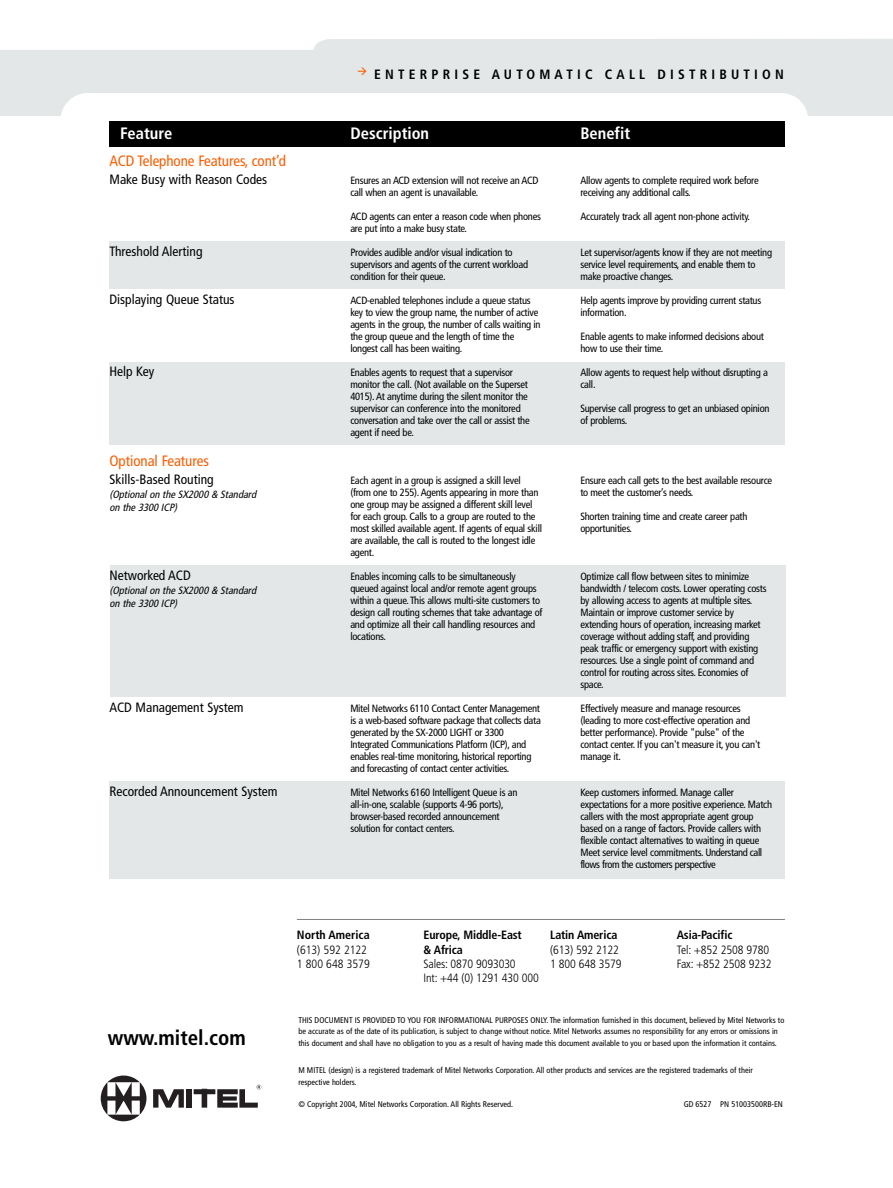
<style>
.page{position:relative;width:893px;height:1188px;background:#fff}
.page>*{position:absolute;margin:0;border:0;box-sizing:border-box;transform-origin:0 0}
.t1{font:700 condensed 21px "Frutiger";color:#000}
.t2{font:700 condensed 16.5px "Frutiger";color:#fff}
.t3{font:condensed 15px "Frutiger";letter-spacing:-.005em;color:#fa5d00}
.t4{font:condensed 13.5px "Frutiger";color:#000}
.t5{font:700 condensed 13.5px "Frutiger";letter-spacing:.31em;color:#000}
.t6{font:300 condensed 12px/14.2px "Frutiger";letter-spacing:-.01em;color:#000}
.t7{font:700 condensed 12px/14.2px "Frutiger";letter-spacing:-.01em;color:#000}
.t8{font:condensed 10.5px/12px "Frutiger";letter-spacing:-.025em;color:#000}
.t9{font:italic condensed 10.5px/13.5px "Frutiger";color:#000}
.t10{font:condensed 8.25px/11.2px "Frutiger";color:#000}
</style>
<div class="page">
<div style="left:109px;top:781px;width:676px;height:98px;background:#e3e7e8"></div>
<svg style="left:0;top:39px;width:893px;height:77px;fill:#e3e7e8"></svg>
<svg style="left:101px;top:1076px;width:45px;height:45px"></svg>
<div style="left:186px;top:1089px;width:6px;height:19px;background:#231f20"></div>
<svg style="left:153px;top:1089px;width:31px;height:19px"></svg>
<svg style="left:194px;top:1085px;width:67px;height:23px"></svg>
<hr style="left:297px;top:919px;width:488px;height:1px;background:#808080">
<div style="left:109px;top:362px;width:676px;height:83px;background:#e3e7e8"></div>
<div style="left:109px;top:241px;width:676px;height:48px;background:#e3e7e8"></div>
<div style="left:110px;top:122px;width:675px;height:25px;background:#000"></div>
<div style="left:110px;top:566px;width:675px;height:131px;background:#e3e7e8"></div>
<h2 class="t2" style="left:120px;top:127px;width:54px">Feature</h2>
<h3 class="t3" style="left:110px;top:155px;width:178px">ACD Telephone Features, cont’d</h3>
<p class="t4" style="left:110px;top:174px;width:159px">Make Busy with Reason Codes</p>
<p class="t4" style="left:110px;top:246px;width:95px">Threshold Alerting</p>
<p class="t4" style="left:110px;top:294px;width:127px">Displaying Queue Status</p>
<p class="t4" style="left:110px;top:366px;width:46px">Help Key</p>
<h3 class="t3" style="left:110px;top:455px;width:101px">Optional Features</h3>
<p class="t4" style="left:110px;top:474px;width:106px">Skills-Based Routing</p>
<p class="t9" style="left:110px;top:488px;width:150px">(Optionalon the SX2000 &amp; Standard on the 3300 ICP)</p>
<p class="t4" style="left:110px;top:570px;width:83px">Networked ACD</p>
<p class="t9" style="left:110px;top:584px;width:150px">(Optionalon the SX2000 &amp; Standard on the 3300 ICP)</p>
<p class="t4" style="left:110px;top:702px;width:136px">ACD Management System</p>
<p class="t4" style="left:110px;top:786px;width:170px">Recorded Announcement System</p>
<p class="t5" style="left:357px;top:69px;width:428px"><sup>→</sup> ENTERPRISE AUTOMATIC CALL DISTRIBUTION</p>
<h2 class="t2" style="left:350px;top:127px;width:80px">Description</h2>
<p class="t8" style="left:350px;top:175px;width:190px">Ensures an ACD extension will not receive an ACD call when an agent is unavailable.</p>
<p class="t8" style="left:350px;top:211px;width:192px">ACD agents can enter a reason code when phones are put into a make busy state.</p>
<p class="t8" style="left:350px;top:247px;width:179px">Provides audible and/or visual indication to supervisors and agents of the current workload condition for their queue.</p>
<p class="t8" style="left:350px;top:295px;width:192px">ACD-enabled telephones include a queue status key to view the group name, the number of active agents in the group, the number of calls waiting in the group queue and the length of time the longest call has been waiting.</p>
<p class="t8" style="left:350px;top:367px;width:181px">Enables agents to request that a supervisor monitor the call. (Not available on the Superset 4015).At anytime during the silent monitor the supervisor can conference into the monitored conversation and take over the call or assist the agent if need be.</p>
<p class="t8" style="left:350px;top:475px;width:193px">Each agent in a group is assigned a skill level (from one to 255). Agents appearing in more than one group may be assigned a different skill level for each group. Calls to a group are routed to the most skilled available agent. If agents of equal skill are available, the call is routed to the longest idle agent.</p>
<p class="t8" style="left:350px;top:571px;width:194px">Enables incoming calls to be simultaneously queued against local and/or remote agent groups within a queue. This allows multi-site customers to design call routing schemes that take advantage of and optimize all their call handling resources and locations.</p>
<p class="t8" style="left:350px;top:703px;width:192px">Mitel Networks 6110 Contact Center Management is a web-based software package that collects data generated by the SX-2000 LIGHT or 3300<br>Integrated Communications Platform (ICP), and enables real-time monitoring, historical reporting and forecasting of contact center activities.</p>
<p class="t8" style="left:350px;top:787px;width:169px">Mitel Networks 6160 Intelligent Queue is an all-in-one, scalable (supports 4-96 ports), browser-based recorded announcement solution for contact centers.</p>
<h2 class="t2" style="left:580px;top:127px;width:51px">Benefit</h2>
<p class="t8" style="left:580px;top:175px;width:180px">Allow agents to complete required work before receiving any additional calls.</p>
<p class="t8" style="left:580px;top:211px;width:171px">Accurately track all agent non-phone activity.</p>
<p class="t8" style="left:580px;top:247px;width:193px">Let supervisor/agents know if they are not meeting service level requirements, and enable them to make proactive changes.</p>
<p class="t8" style="left:580px;top:295px;width:182px">Help agents improve by providing current status information.</p>
<p class="t8" style="left:580px;top:331px;width:185px">Enable agents to make informed decisions about how to use their time.</p>
<p class="t8" style="left:580px;top:367px;width:189px">Allow agents to request help without disrupting a call.</p>
<p class="t8" style="left:580px;top:403px;width:191px">Supervise call progress to get an unbiased opinion of problems.</p>
<p class="t8" style="left:580px;top:475px;width:193px">Ensure each call gets to the best available resource to meet the customer’s needs.</p>
<p class="t8" style="left:580px;top:511px;width:169px">Shorten training time and create career path opportunities.</p>
<p class="t8" style="left:580px;top:571px;width:188px">Optimize call flow between sites to minimize bandwidth / telecom costs. Lower operating costs by allowing access to agents at multiple sites.<br>Maintain or improve customer service by extending hours of operation, increasing market coverage without adding staff, and providing peak traffic or emergency support with existing resources. Use a single point of command and control for routing across sites. Economies of space.</p>
<p class="t8" style="left:580px;top:703px;width:181px">Effectively measure and manage resources (leading to more cost-effective operation and better performance). Provide "pulse" of the contact center. If you can't measure it, you can't manage it.</p>
<p class="t8" style="left:580px;top:787px;width:193px">Keep customers informed. Manage caller expectations for a more positive experience. Match callers with the most appropriate agent group based on a range of factors. Provide callers with flexible contact alternatives to waiting in queue Meet service level commitments. Understand call flows from the customers perspective</p>
<h1 class="t1" style="left:108px;top:1029px;width:139px">www.mitel.com</h1>
<p class="t7" style="left:297px;top:929px;width:74px">North America</p>
<p class="t6" style="left:297px;top:943px;width:74px">(613) 592 2122<br>1 800 648 3579</p>
<p class="t7" style="left:423px;top:929px;width:100px">Europe, Middle-East &amp; Africa</p>
<p class="t6" style="left:423px;top:957px;width:117px">Sales: 0870 9093030<br>Int: +44 (0) 1291 430 000</p>
<p class="t7" style="left:550px;top:929px;width:69px">Latin America</p>
<p class="t6" style="left:550px;top:943px;width:73px">(613) 592 2122<br>1 800 648 3579</p>
<p class="t7" style="left:677px;top:929px;width:57px">Asia-Pacific</p>
<p class="t6" style="left:677px;top:943px;width:96px">Tel: +852 2508 9780<br>Fax: +852 2508 9232</p>
<p class="t10" style="left:298px;top:1015px;width:487px">THIS DOCUMENT IS PROVIDED TO YOU FOR INFORMATIONAL PURPOSES ONLY. The information furnished in this document, believed by Mitel Networks to be accurate as of the date of its publication, is subject to change without notice. Mitel Networks assumes no responsibility for any errors or omissions in this document and shall have no obligation to you as a result of having made this document available to you or based upon the information it contains.</p>
<p class="t10" style="left:298px;top:1065px;width:456px">M MITEL (design) is a registered trademark of Mitel Networks Corporation. All other products and services are the registered trademarks of their respective holders.</p>
<p class="t10" style="left:298px;top:1099px;width:216px">© Copyright 2004, Mitel Networks Corporation. All Rights Reserved.</p>
<p class="t10" style="left:684px;top:1099px;width:101px">GD 6527 PN 51003500RB-EN</p>
</div>
